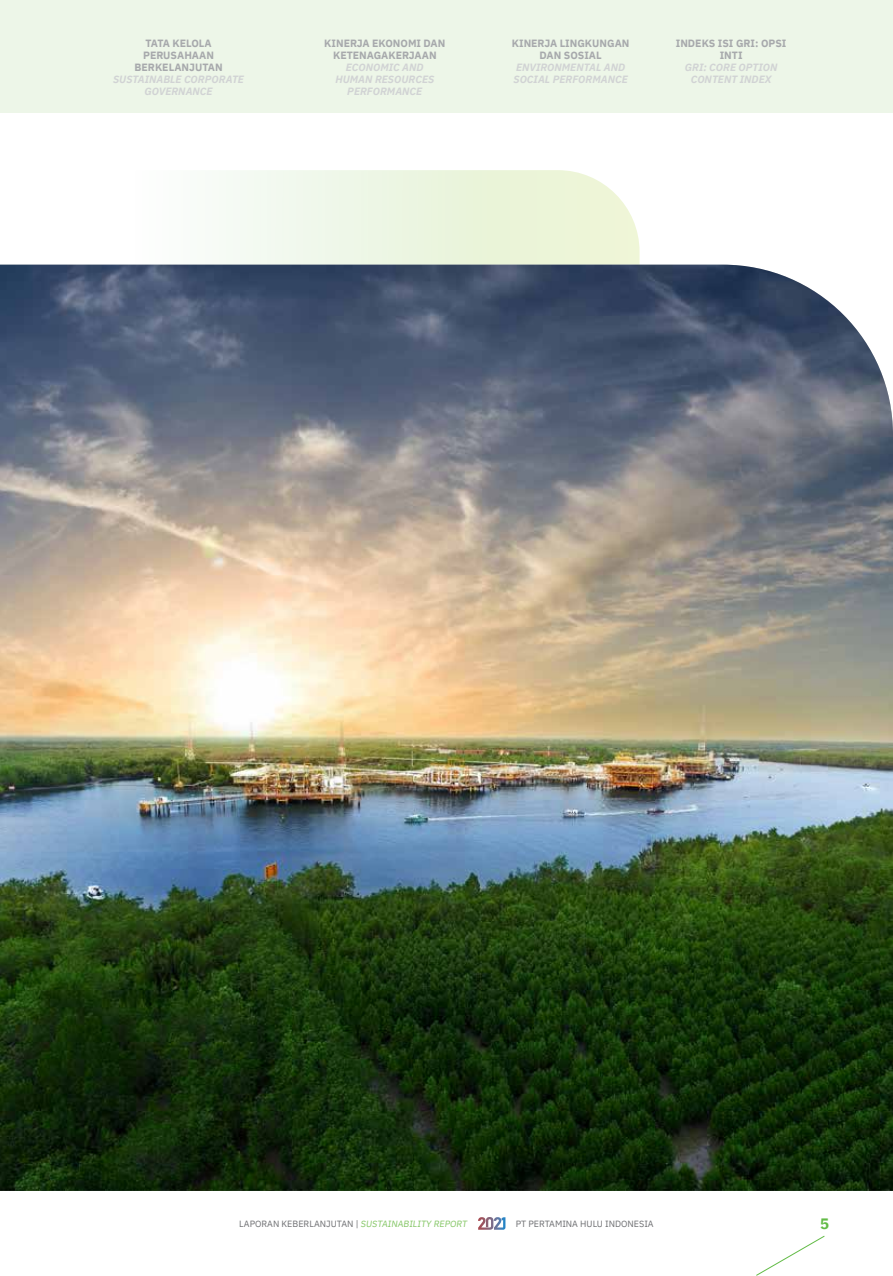
<style>
.page{position:relative;width:893px;height:1276px;background:#fff}
.page>*{position:absolute;margin:0;border:0;box-sizing:border-box;transform-origin:0 0}
.t1{font:700 15px "IBM Plex Sans";color:#62bb46}
.t2{font:italic 700 10.5px/12px "IBM Plex Sans";color:#d1d3d4;text-align:center}
.t3{font:700 10.5px/12px "IBM Plex Sans";color:#a7a9ac;text-align:center}
.t4{font:9px "IBM Plex Sans";color:#6d6e71}
.s1{color:#84c665}
</style>
<div class="page">
<svg style="left:0;top:170px;width:640px;height:95px"></svg>
<img style="left:0;top:265px;width:893px;height:926px">
<div style="left:0;top:0;width:893px;height:112px;background:#edf6e8"></div>
<svg style="left:478px;top:1217px;width:27px;height:12px"></svg>
<svg style="left:756px;top:1235px;width:69px;height:41px"></svg>
<p class="t3" style="left:135px;top:36px;width:90px">TATA KELOLA<br>PERUSAHAAN<br>BERKELANJUTAN</p>
<p class="t2" style="left:113px;top:72px;width:132px">SUSTAINABLE CORPORATE<br>GOVERNANCE</p>
<p class="t3" style="left:324px;top:37px;width:123px">KINERJA EKONOMI DAN<br>KETENAGAKERJAAN</p>
<p class="t2" style="left:335px;top:61px;width:100px">ECONOMIC AND<br>HUMAN RESOURCES<br>PERFORMANCE</p>
<p class="t3" style="left:512px;top:36px;width:119px">KINERJA LINGKUNGAN<br>DAN SOSIAL</p>
<p class="t2" style="left:513px;top:60px;width:116px;text-align:left">ENVIRONMENTAL AND<br>SOCIAL PERFORMANCE</p>
<p class="t3" style="left:676px;top:36px;width:112px">INDEKS ISI GRI: OPSI<br>INTI</p>
<p class="t2" style="left:685px;top:60px;width:94px">GRI: CORE OPTION<br>CONTENT INDEX</p>
<p class="t4" style="left:239px;top:1217px;width:231px">LAPORAN KEBERLANJUTAN | <span class="s1">SUSTAINABILITY REPORT</span></p>
<p class="t4" style="left:516px;top:1217px;width:139px">PT PERTAMINA HULU INDONESIA</p>
<h1 class="t1" style="left:820px;top:1211px;width:10px">5</h1>
</div>
